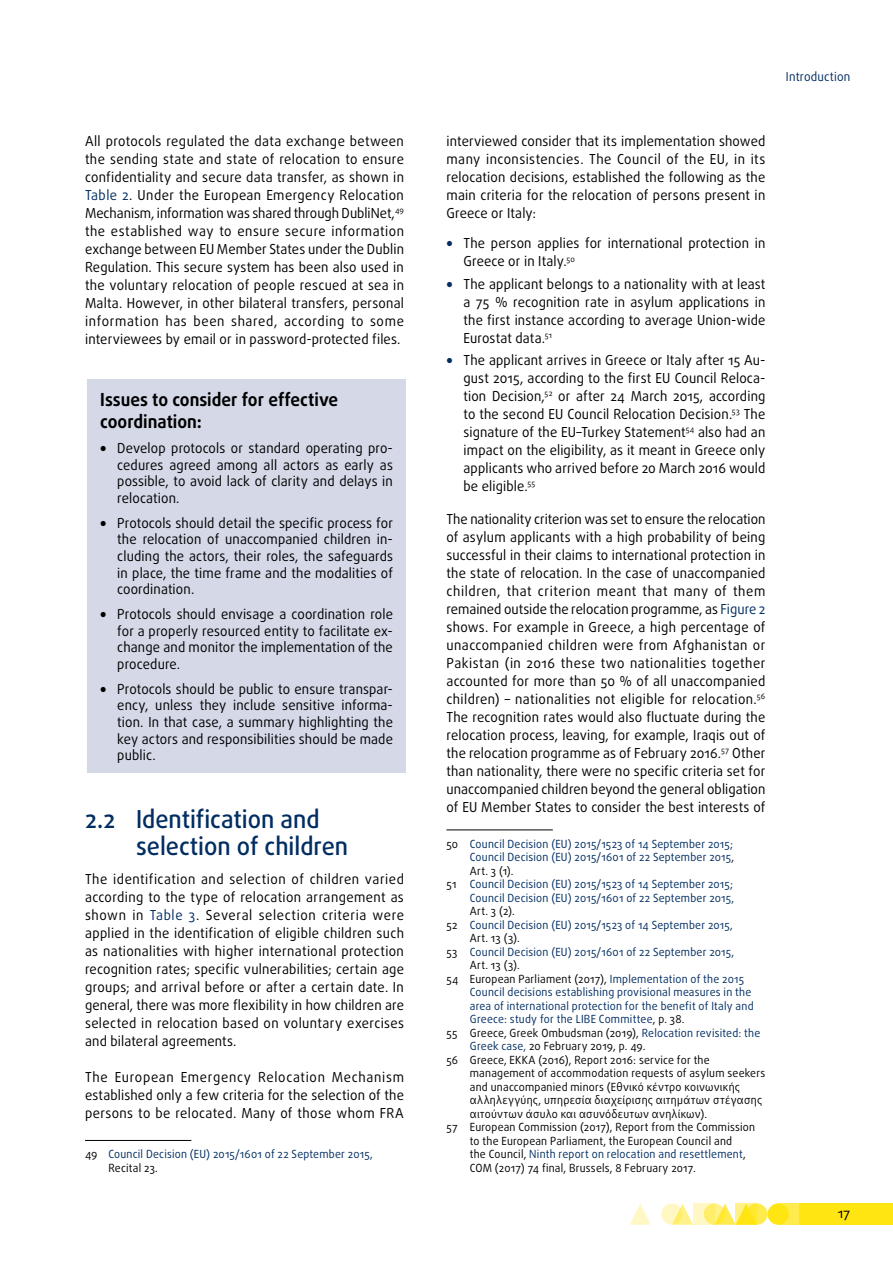
<style>
.page{position:relative;width:893px;height:1263px;background:#fff}
.page>*{position:absolute;margin:0;border:0;box-sizing:border-box;transform-origin:0 0}
.title_1_nn{font:500 24.75px/27px "Daxline Pro";color:#002d62;scale:.95 1}
.legal_title{font:700 18px/21.6px "Daxline Pro";color:#000;scale:.95 1}
.body{font:13.8px/18px "Daxline Pro";letter-spacing:.01em;color:#000;text-align:justify;scale:.95 1}
.t1{font:13.5px "Daxline Pro";color:#000}
.t2{font:12.3px "Daxline Pro";letter-spacing:.02em;color:#002d62;scale:.95 1}
.footnote_caption{font:11.25px/13.5px "Daxline Pro";letter-spacing:.02em;color:#002d62;scale:.95 1}
.footnote_caption-2{font:11.25px/13.5px "Daxline Pro";letter-spacing:.02em;color:#000;scale:.95 1}
.s1{color:#002d62}
.s2{font-weight:900}
.s3{color:#000}
.s4{font-weight:900;color:#002d62}
</style>
<div class="page">
<div style="left:746px;top:1203px;width:21px;height:22px;background:#ffeb4d;border-radius:50%"></div>
<div style="left:778px;top:1203px;width:21px;height:22px;background:#ffeb4d"></div>
<div style="left:799px;top:1203px;width:94px;height:22px;background:#ffe512"></div>
<svg style="left:675px;top:1203px;width:18px;height:22px"></svg>
<svg style="left:629px;top:1204px;width:22px;height:21px"></svg>
<div style="left:767px;top:1203px;width:22px;height:22px;background:#ffe512;border-radius:50%"></div>
<svg style="left:718px;top:1203px;width:18px;height:22px"></svg>
<svg style="left:704px;top:1203px;width:21px;height:22px"></svg>
<svg style="left:661px;top:1203px;width:21px;height:22px"></svg>
<svg style="left:736px;top:1203px;width:21px;height:22px"></svg>
<svg style="left:693px;top:1203px;width:21px;height:22px"></svg>
<div style="left:88px;top:379px;width:318px;height:394px;background:#d4d8e7"></div>
<hr style="left:85px;top:1140px;width:106px;height:1px;background:#000">
<hr style="left:446px;top:829px;width:107px;height:1px;background:#000">
<p class="body" style="left:85px;top:132px;width:337px">All protocols regulated the data exchange between the sending state and state of relocation to ensure confidentiality and secure data transfer, as shown in <span class="s1">Table 2</span>. Under the European Emergency Relocation Mechanism, information was shared through DubliNet,<sup>49 </sup>the established way to ensure secure information exchange between EU Member States under the Dublin Regulation. This secure system has been also used in the voluntary relocation of people rescued at sea in Malta. However, in other bilateral transfers, personal information has been shared, according to some interviewees by email or in password-protected files.</p>
<p class="legal_title" style="left:100px;top:389px;width:252px">Issues to consider for effective coordination:</p>
<p class="body" style="left:117px;top:440px;width:292px;line-height:16.5px;text-indent:-17px"><span class="s2">•</span> Develop protocols or standard operating pro&shy;cedures agreed among all actors as early as possible, to avoid lack of clarity and delays in relocation.</p>
<p class="body" style="left:117px;top:515px;width:292px;line-height:16.5px;text-indent:-17px"><span class="s2">•</span> Protocols should detail the specific process for the relocation of unaccompanied children in&shy;cluding the actors, their roles, the safeguards in place, the time frame and the modalities of coordination.</p>
<p class="body" style="left:117px;top:606px;width:292px;line-height:16.5px;text-indent:-17px"><span class="s2">•</span> Protocols should envisage a coordination role for a properly resourced entity to facilitate ex&shy;change and monitor the implementation of the procedure.</p>
<p class="body" style="left:117px;top:681px;width:292px;line-height:16.5px;text-indent:-17px"><span class="s2">•</span> Protocols should be public to ensure transpar&shy;ency, unless they include sensitive informa&shy;tion. In that case, a summary highlighting the key actors and responsibilities should be made public.</p>
<p class="title_1_nn" style="left:136px;top:806px;width:225px;text-indent:-51px">2.2 Identification and selection of children</p>
<p class="body" style="left:85px;top:870px;width:337px">The identification and selection of children varied according to the type of relocation arrangement as shown in <span class="s1">Table 3</span>. Several selection criteria were applied in the identification of eligible children such as nationalities with higher international protection recognition rates; specific vulnerabilities; certain age groups; and arrival before or after a certain date. In general, there was more flexibility in how children are selected in relocation based on voluntary exercises and bilateral agreements.</p>
<p class="body" style="left:85px;top:1068px;width:337px">The European Emergency Relocation Mechanism established only a few criteria for the selection of the persons to be relocated. Many of those whom FRA</p>
<p class="footnote_caption" style="left:108px;top:1147px;width:280px;text-indent:-23px"><span class="s3">49</span> Council Decision (EU) 2015/1601 of 22 September 2015,<br><span class="s3">Recital 23.</span></p>
<p class="body" style="left:446px;top:132px;width:337px">interviewed consider that its implementation showed many inconsistencies. The Council of the EU, in its relocation decisions, established the following as the main criteria for the relocation of persons present in Greece or Italy:</p>
<p class="body" style="left:463px;top:234px;width:319px;text-indent:-17px"><span class="s4">•</span> The person applies for international protection in<br>Greece or in Italy.<sup>50</sup></p>
<p class="body" style="left:463px;top:275px;width:319px;text-indent:-17px"><span class="s4">•</span> The applicant belongs to a nationality with at least a 75 % recognition rate in asylum applications in the first instance according to average Union-wide Eurostat data.<sup>51</sup></p>
<p class="body" style="left:463px;top:351px;width:319px;text-indent:-17px"><span class="s4">•</span> The applicant arrives in Greece or Italy after 15 Au&shy;gust 2015, according to the first EU Council Reloca&shy;tion Decision,<sup>52</sup> or after 24 March 2015, according to the second EU Council Relocation Decision.<sup>53</sup> The signature of the EU–Turkey Statement<sup>54</sup> also had an impact on the eligibility, as it meant in Greece only applicants who arrived before 20 March 2016 would be eligible.<sup>55</sup></p>
<p class="body" style="left:446px;top:510px;width:337px">The nationality criterion was set to ensure the relocation of asylum applicants with a high probability of being successful in their claims to international protection in the state of relocation. In the case of unaccompanied children, that criterion meant that many of them remained outside the relocation programme, as <span class="s1">Figure 2 </span>shows. For example in Greece, a high percentage of unaccompanied children were from Afghanistan or Pakistan (in 2016 these two nationalities together accounted for more than 50 % of all unaccompanied children) – nationalities not eligible for relocation.<sup>56<br></sup>The recognition rates would also fluctuate during the relocation process, leaving, for example, Iraqis out of the relocation programme as of February 2016.<sup>57</sup> Other than nationality, there were no specific criteria set for unaccompanied children beyond the general obligation of EU Member States to consider the best interests of</p>
<p class="footnote_caption" style="left:470px;top:837px;width:280px;text-align:justify;text-indent:-23px"><span class="s3">50</span> Council Decision (EU) 2015/1523 of 14 September 2015; Council Decision (EU) 2015/1601 of 22 September 2015<span class="s3">, Art. 3 (1).</span></p>
<p class="footnote_caption" style="left:470px;top:877px;width:280px;text-align:justify;text-indent:-23px"><span class="s3">51</span> Council Decision (EU) 2015/1523 of 14 September 2015; Council Decision (EU) 2015/1601 of 22 September 2015, <span class="s3">Art. 3 (2).</span></p>
<p class="footnote_caption" style="left:470px;top:918px;width:278px;text-indent:-23px"><span class="s3">52</span> Council Decision (EU) 2015/1523 of 14 September 2015,<br><span class="s3">Art. 13 (3).</span></p>
<p class="footnote_caption" style="left:470px;top:945px;width:280px;text-indent:-23px"><span class="s3">53</span> Council Decision (EU) 2015/1601 of 22 September 2015,<br><span class="s3">Art. 13 (3).</span></p>
<p class="footnote_caption" style="left:470px;top:972px;width:300px;text-indent:-23px"><span class="s3">54 European Parliament (2017),</span> Implementation of the 2015<br>Council decisions establishing provisional measures in the area of international protection for the benefit of Italy and Greece: study for the LIBE Committee<span class="s3">, p. 38.</span></p>
<p class="footnote_caption-2" style="left:470px;top:1026px;width:307px;text-indent:-23px">55 Greece, Greek Ombudsman (2019), <span class="s1">Relocation revisited: the<br>Greek case,</span> 20 February 2019, p. 49.</p>
<p class="footnote_caption-2" style="left:470px;top:1053px;width:312px;text-indent:-23px">56 Greece, EKKA (2016), Report 2016: service for the management of accommodation requests of asylum seekers and unaccompanied minors (Εθνικό κέντρο κοινωνικής αλληλεγγύης, υπηρεσία διαχείρισης αιτημάτων στέγασης αιτούντων άσυλο και ασυνόδευτων ανηλίκων).</p>
<p class="footnote_caption-2" style="left:470px;top:1120px;width:302px;text-indent:-23px">57 European Commission (2017), Report from the Commission to the European Parliament, the European Council and<br>the Council, <span class="s1">Ninth report on relocation and resettlement</span>, COM (2017) 74 final, Brussels, 8 February 2017.</p>
<p class="t2" style="left:786px;top:68px;width:69px">Introduction</p>
<p class="t1" style="left:838px;top:1204px;width:14px">17</p>
</div>
